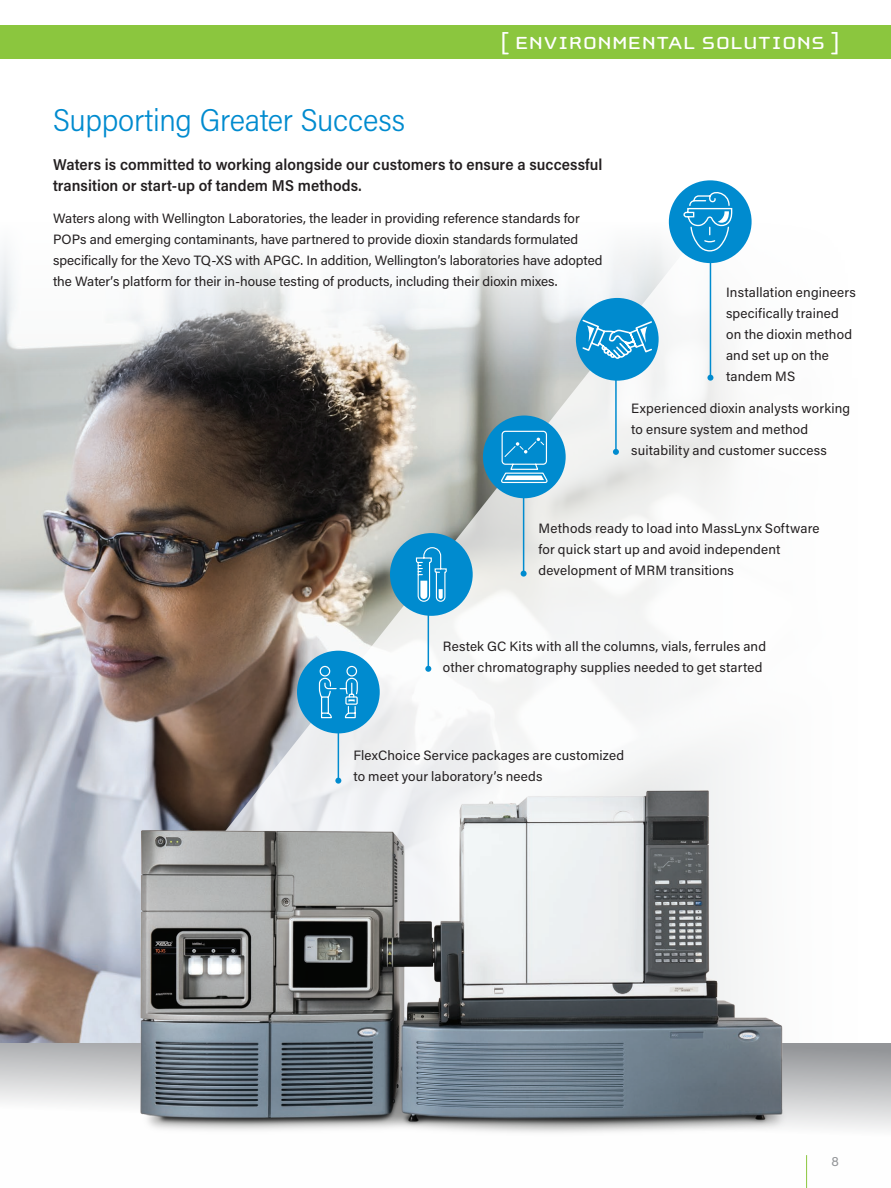
<style>
.page{position:relative;width:891px;height:1188px;background:#fff}
.page>*{position:absolute;margin:0;border:0;box-sizing:border-box;transform-origin:0 0}
.t1{font:300 31.5px "Acumin Pro Semi Cond";letter-spacing:-.01em;color:#008bcf}
.t2{font:25.5px "Cholla Unicase";letter-spacing:.015em;color:#fff;scale:1.1 1}
.t3{font:600 15.75px/21px "Acumin Pro Semi Cond";color:#231f20}
.t4{font:13.5px/21px "Acumin Pro";letter-spacing:.005em;color:#231f20}
.t5{font:13.5px "Acumin Pro";color:#939598}
</style>
<div class="page">
<img style="left:0;top:251px;width:204px;height:792px">
<svg style="left:204px;top:180px;width:548px;height:586px"></svg>
<svg style="left:0;top:1043px;width:891px;height:145px"></svg>
<img style="left:121px;top:766px;width:676px;height:380px">
<div style="left:0;top:26px;width:891px;height:33px;background:#8bc63e"></div>
<hr style="left:710px;top:211px;width:1px;height:167px;background:#008bcf">
<svg style="left:707px;top:375px;width:6px;height:6px"></svg>
<div style="left:669px;top:180px;width:83px;height:83px;background:#008bcf;border-radius:50%"></div>
<svg style="left:683px;top:189px;width:50px;height:63px"></svg>
<hr style="left:615px;top:336px;width:2px;height:116px;background:#008bcf">
<svg style="left:613px;top:449px;width:6px;height:6px"></svg>
<div style="left:576px;top:298px;width:83px;height:83px;background:#008bcf;border-radius:50%"></div>
<svg style="left:581px;top:318px;width:72px;height:43px"></svg>
<hr style="left:523px;top:458px;width:1px;height:116px;background:#008bcf">
<svg style="left:521px;top:571px;width:6px;height:6px"></svg>
<div style="left:483px;top:416px;width:83px;height:82px;background:#008bcf;border-radius:50%"></div>
<svg style="left:501px;top:430px;width:47px;height:54px"></svg>
<hr style="left:428px;top:553px;width:1px;height:116px;background:#008bcf">
<svg style="left:425px;top:666px;width:6px;height:6px"></svg>
<div style="left:390px;top:533px;width:83px;height:83px;background:#008bcf;border-radius:50%"></div>
<svg style="left:415px;top:548px;width:32px;height:54px"></svg>
<hr style="left:338px;top:665px;width:1px;height:116px;background:#008bcf">
<svg style="left:335px;top:778px;width:6px;height:6px"></svg>
<div style="left:297px;top:651px;width:83px;height:82px;background:#008bcf;border-radius:50%"></div>
<svg style="left:318px;top:665px;width:40px;height:54px"></svg>
<hr style="left:806px;top:1155px;width:1px;height:33px;background:#8bc63e">
<h2 class="t2" style="left:500px;top:30px;width:310px">[ ENVIRONMENTAL SOLUTIONS ]</h2>
<h1 class="t1" style="left:53px;top:98px;width:354px">Supporting Greater Success</h1>
<p class="t3" style="left:53px;top:153px;width:551px">Waters is committed to working alongside our customers to ensure a successful transition or start-up of tandem MS methods.</p>
<p class="t4" style="left:53px;top:208px;width:551px">Waters along with Wellington Laboratories, the leader in providing reference standards for POPs and emerging contaminants, have partnered to provide dioxin standards formulated specifically for the Xevo TQ-XS with APGC. In addition, Wellington’s laboratories have adopted the Water’s platform for their in-house testing of products, including their dioxin mixes.</p>
<p class="t4" style="left:726px;top:281px;width:131px">Installation engineers specifically trained on the dioxin method and set up on the tandem MS</p>
<p class="t4" style="left:631px;top:397px;width:221px">Experienced dioxin analysts working to ensure system and method suitability and customer success</p>
<p class="t4" style="left:539px;top:517px;width:282px">Methods ready to load into MassLynx Software for quick start up and avoid independent development of MRM transitions</p>
<p class="t4" style="left:443px;top:635px;width:325px">Restek GC Kits with all the columns, vials, ferrules and other chromatography supplies needed to get started</p>
<p class="t4" style="left:353px;top:744px;width:272px">FlexChoice Service packages are customized to meet your laboratory’s needs</p>
<p class="t5" style="left:831px;top:1151px;width:9px">8</p>
</div>
